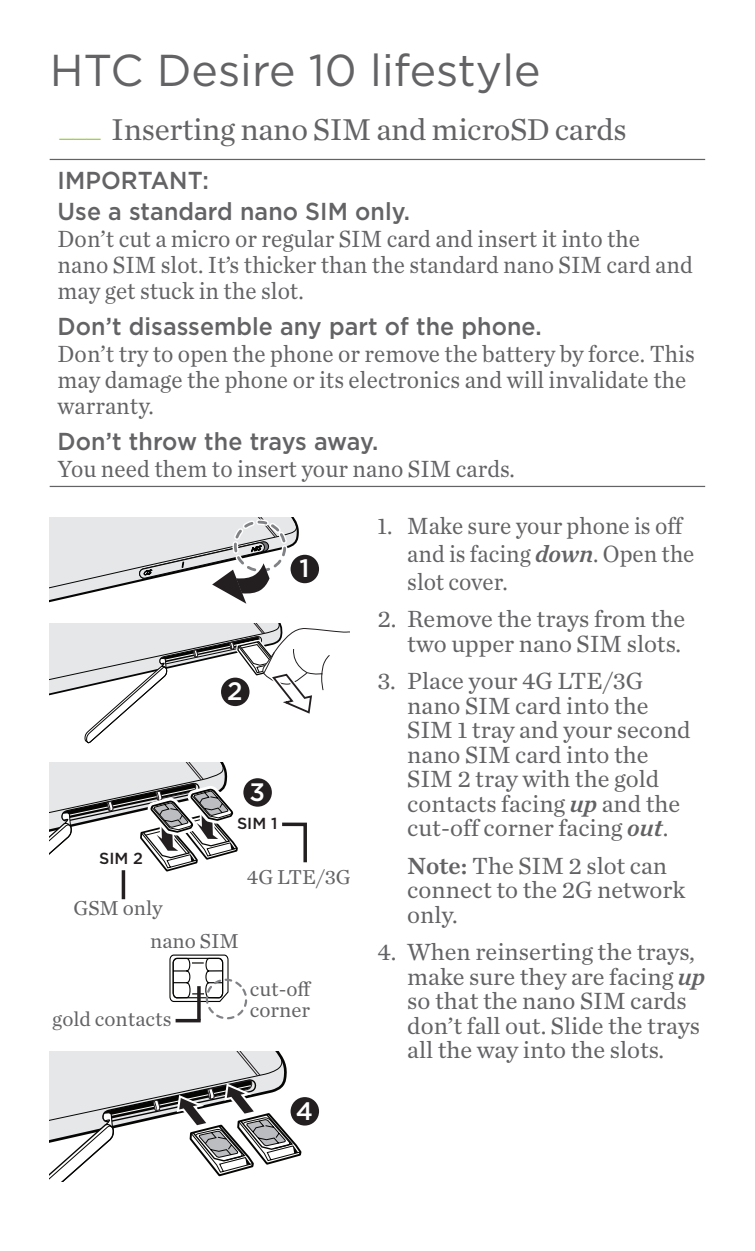
<style>
.page{position:relative;width:755px;height:1251px;background:#fff}
.page>*{position:absolute;margin:0;border:0;box-sizing:border-box;transform-origin:0 0}
.idTitle_phone_name{font:44.45px "Gotham";color:#636366}
.undrscore_heading{font:31.5px "Chronicle Text G1";letter-spacing:-.01em;color:#636366}
.idCaption{font:500 25.2px "Gotham";color:#fff}
.idPrereq{font:24.5px/26.2px "Chronicle Text G1";color:#636366;scale:.95 1}
.idPrereq-2{font:24.5px/24.5px "Chronicle Text G1";color:#636366}
.idWarning_frist_line{font:500 24.5px "Gotham";letter-spacing:.005em;color:#636366;scale:.95 1}
.idSteps_desc{font:24.5px/24.5px "Chronicle Text G1";color:#636366}
.idWarning_frist_line-2{font:500 24.5px "Gotham";letter-spacing:-.015em;color:#636366;scale:.95 1}
.idCallout{font:21px/21px "Chronicle Text G1";color:#636366}
.t1{font:500 16.1px "Gotham";color:#231f20}
.s1{color:#a4ce4c}
.s2{font-family:"Chronicle Text G1 Semi";font-style:italic}
.s3{font-family:"Chronicle Text G1 Semi"}
</style>
<div class="page">
<svg style="left:50px;top:517px;width:251px;height:87px"></svg>
<svg style="left:50px;top:623px;width:299px;height:120px"></svg>
<svg style="left:50px;top:762px;width:188px;height:114px"></svg>
<svg style="left:282px;top:822px;width:25px;height:41px"></svg>
<hr style="left:122px;top:870px;width:3px;height:29px;background:#231f20">
<div style="left:243px;top:778px;width:29px;height:28px;background:#231f20;border-radius:50%"></div>
<div style="left:221px;top:677px;width:28px;height:29px;background:#231f20;border-radius:50%"></div>
<div style="left:290px;top:554px;width:29px;height:29px;background:#231f20;border-radius:50%"></div>
<div style="left:290px;top:1096px;width:29px;height:29px;background:#231f20;border-radius:50%"></div>
<svg style="left:50px;top:954px;width:251px;height:227px"></svg>
<hr style="left:50px;top:159px;width:654px;height:1px;background:#636366">
<hr style="left:50px;top:485px;width:654px;height:2px;background:#636366">
<p class="idTitle_phone_name" style="left:50px;top:42px;width:492px">HTC Desire 10 lifestyle</p>
<p class="undrscore_heading" style="left:60px;top:106px;width:568px"><span class="s1">___</span> Inserting nano SIM and microSD cards</p>
<p class="idWarning_frist_line" style="left:58px;top:164px;width:161px">IMPORTANT:</p>
<p class="idWarning_frist_line" style="left:58px;top:195px;width:372px">Use a standard nano SIM only.</p>
<p class="idPrereq" style="left:58px;top:224px;width:669px">Don’t cut a micro or regular SIM card and insert it into the nano SIM slot. It’s thicker than the standard nano SIM card and may get stuck in the slot.</p>
<p class="idWarning_frist_line" style="left:58px;top:310px;width:511px">Don’t disassemble any part of the phone.</p>
<p class="idPrereq" style="left:58px;top:339px;width:671px">Don’t try to open the phone or remove the battery by force. This may damage the phone or its electronics and will invalidate the warranty.</p>
<p class="idWarning_frist_line-2" style="left:58px;top:425px;width:339px">Don’t throw the trays away.</p>
<p class="idPrereq" style="left:58px;top:454px;width:482px">You need them to insert your nano SIM cards.</p>
<p class="t1" style="left:99px;top:847px;width:45px">SIM 2</p>
<p class="idCallout" style="left:73px;top:896px;width:91px">GSM only</p>
<p class="idCaption" style="left:299px;top:551px;width:11px">1</p>
<p class="idCaption" style="left:227px;top:674px;width:17px">2</p>
<p class="idCaption" style="left:249px;top:775px;width:17px">3</p>
<p class="t1" style="left:237px;top:812px;width:42px">SIM 1</p>
<p class="idCallout" style="left:247px;top:864px;width:105px">4G LTE/3G</p>
<p class="idCallout" style="left:150px;top:928px;width:90px">nano SIM</p>
<p class="idCallout" style="left:52px;top:1006px;width:121px">gold contacts</p>
<p class="idCallout" style="left:250px;top:976px;width:63px">cut-off corner</p>
<p class="idCaption" style="left:295px;top:1093px;width:19px">4</p>
<p class="idPrereq" style="left:407px;top:510px;width:303px;line-height:28px;text-indent:-30px">1. Make sure your phone is off and is facing <span class="s2">down</span>. Open the slot cover.</p>
<p class="idPrereq-2" style="left:377px;top:605px;width:309px;text-align:right">2. Remove the trays from the two upper nano SIM slots.</p>
<p class="idPrereq-2" style="left:407px;top:667px;width:285px;text-indent:-30px">3. Place your 4G LTE/3G nano SIM card into the<br>SIM 1 tray and your second nano SIM card into the<br>SIM 2 tray with the gold contacts facing <span class="s2">up</span> and the cut-off corner facing <span class="s2">out</span>.</p>
<p class="idSteps_desc" style="left:407px;top:851px;width:279px"><span class="s3">Note:</span> The SIM 2 slot can connect to the 2G network only.</p>
<p class="idPrereq-2" style="left:407px;top:938px;width:299px;text-indent:-30px">4. When reinserting the trays, make sure they are facing <span class="s2">up </span>so that the nano SIM cards don’t fall out. Slide the trays all the way into the slots.</p>
</div>
